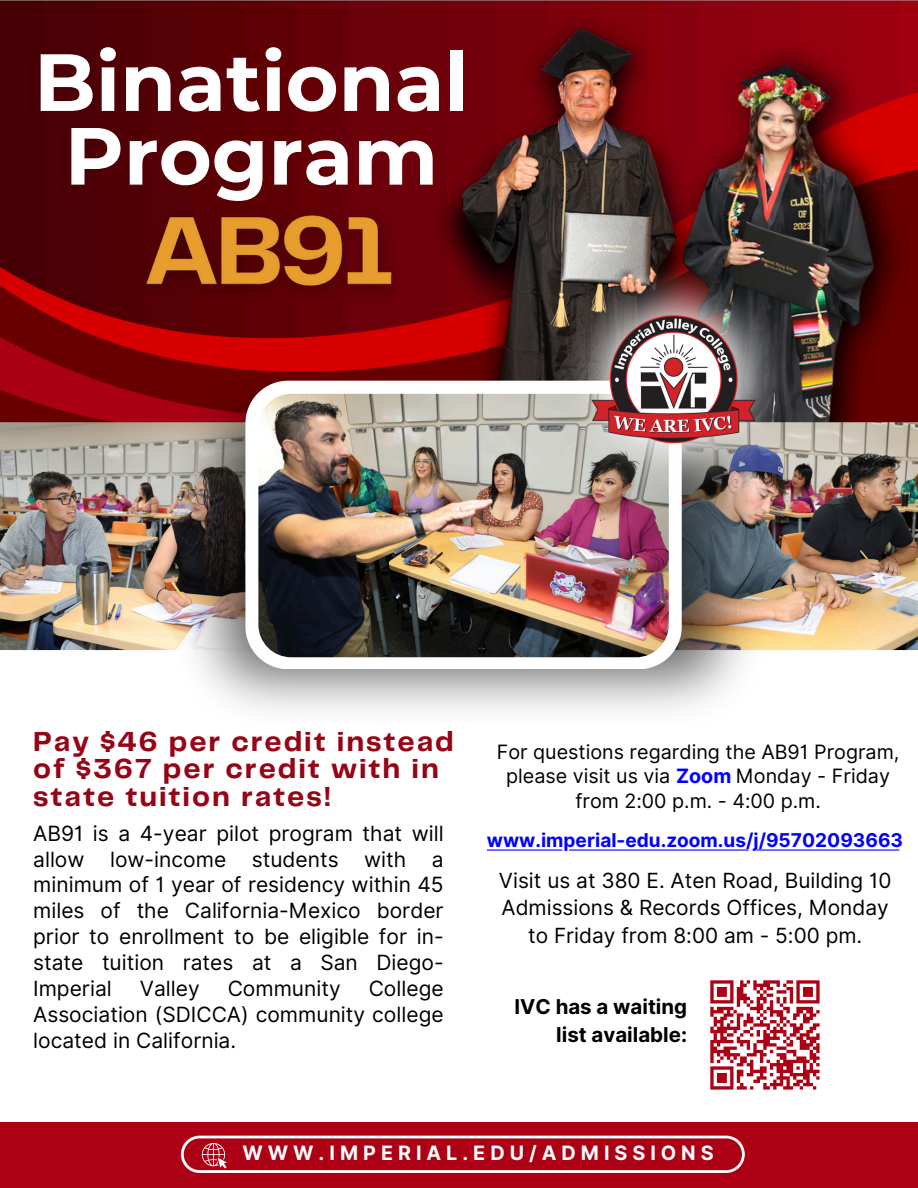
<style>
.page{position:relative;width:918px;height:1188px;background:#fff}
.page>*{position:absolute;margin:0;border:0;box-sizing:border-box;transform-origin:0 0}
.t1{font:700 81px/73.7px "Montserrat";color:#fff;text-align:center}
.t2{font:700 28.65px/27.6px "Telegraf";letter-spacing:.07em;color:#960415}
.t3{font:21px/25.8px "Inter";color:#000;text-align:justify}
.t4{font:20.85px/27.2px "Inter";color:#000;text-align:center}
.t5{font:700 20.4px/28.2px "Inter";color:#000;text-align:right}
.t6{font:19.8px/24.8px "Inter";color:#000;text-align:center}
.t7{font:700 19.8px "Inter";letter-spacing:.25em;color:#fff}
.t8{font:700 19.05px "Inter";color:#00f}
.s1{font-weight:700;color:#00f}
</style>
<div class="page">
<img style="left:0;top:0;width:918px;height:422px">
<img style="left:0;top:422px;width:170px;height:228px">
<img style="left:875px;top:46px;width:43px;height:376px">
<img style="left:710px;top:46px;width:165px;height:376px">
<img style="left:772px;top:422px;width:146px;height:228px">
<img style="left:170px;top:364px;width:602px;height:347px">
<div style="left:0;top:1122px;width:918px;height:66px;background:#ad0014"></div>
<svg style="left:487px;top:849px;width:412px;height:2px"></svg>
<svg style="left:181px;top:1136px;width:564px;height:37px"></svg>
<svg style="left:710px;top:980px;width:110px;height:110px"></svg>
<img style="left:375px;top:0;width:335px;height:381px">
<img style="left:435px;top:20px;width:264px;height:361px">
<svg style="left:245px;top:381px;width:437px;height:288px"></svg>
<img style="left:258px;top:394px;width:411px;height:263px;border-radius:33px">
<img style="left:559px;top:264px;width:233px;height:232px">
<img style="left:121px;top:194px;width:295px;height:122px">
<img style="left:591px;top:314px;width:168px;height:134px">
<p class="t1" style="left:34px;top:45px;width:436px">Binational<br>Program</p>
<p class="t2" style="left:33px;top:729px;width:422px">Pay $46 per credit instead of $367 per credit with in state tuition rates!</p>
<h1 class="t3" style="left:33px;top:820px;width:412px">AB91 is a 4-year pilot program that will allow low-income students with a minimum of 1 year of residency within 45 miles of the California-Mexico border prior to enrollment to be eligible for in&shy;state tuition rates at a San Diego-Imperial</h1>
<h1 class="t3" style="left:140px;top:975px;width:61px">Valley</h1>
<h1 class="t3" style="left:228px;top:975px;width:115px">Community</h1>
<h1 class="t3" style="left:33px;top:975px;width:412px;text-indent:336px">College Association (SDICCA) community college located in California.</h1>
<p class="t6" style="left:497px;top:739px;width:404px">For questions regarding the AB91 Program, please visit us via <span class="s1">Zoom</span> Monday - Friday from 2:00 p.m. - 4:00 p.m.</p>
<p class="t8" style="left:487px;top:829px;width:418px">www.imperial-edu.zoom.us/j/95702093663</p>
<p class="t4" style="left:499px;top:867px;width:394px">Visit us at 380 E. Aten Road, Building 10<br>Admissions &amp; Records Offices, Monday to Friday from 8:00 am - 5:00 pm.</p>
<p class="t5" style="left:515px;top:993px;width:174px">IVC has a waiting list available:</p>
<p class="t7" style="left:242px;top:1141px;width:473px">WWW.IMPERIAL.EDU/ADMISSIONS</p>
</div>
